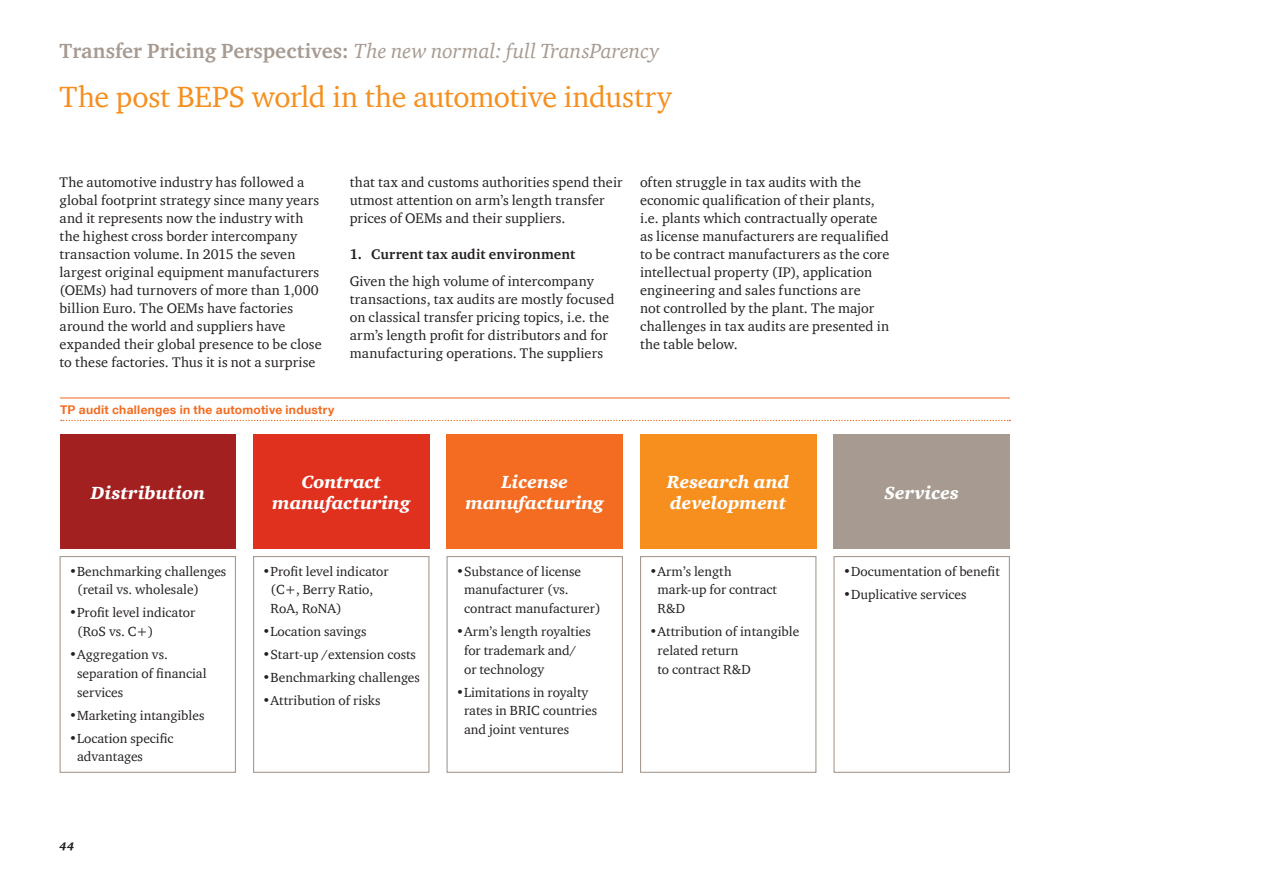
<style>
.page{position:relative;width:1263px;height:893px;background:#fff}
.page>*{position:absolute;margin:0;border:0;box-sizing:border-box;transform-origin:0 0}
.t1{font:30px "ITC Charter Com";letter-spacing:-.015em;color:#f68f1e}
.t2{font:italic 21px "ITC Charter Com";color:#a79b91}
.Body_copy_-_space_af{font:italic 900 18px/21px "ITC Charter Com";color:#fff;text-align:center}
.Body_copy_-_space_af-2{font:14.25px/18px "ITC Charter Com";letter-spacing:.01em;color:#231f20}
.t3{font:700 14.25px "ITC Charter Com";letter-spacing:.015em;color:#231f20}
.t4{font:13.5px/18.8px "ITC Charter Com";color:#231f20}
.Body_copy_-_space_af-3{font:700 12px "Helvetica Neue LT Com";letter-spacing:.025em;color:#f36c21}
.t5{font:italic 900 11.25px "ITC Charter Com";color:#231f20}
.s1{font-weight:700;font-style:normal}
</style>
<div class="page">
<div style="left:60px;top:434px;width:176px;height:115px;background:#a32020"></div>
<div style="left:60px;top:556px;width:176px;height:217px;border:1px solid #a79b91"></div>
<div style="left:640px;top:434px;width:176px;height:115px;background:#f68f1e"></div>
<div style="left:640px;top:556px;width:176px;height:217px;border:1px solid #a79b91"></div>
<div style="left:253px;top:434px;width:176px;height:115px;background:#e0301e"></div>
<div style="left:253px;top:556px;width:176px;height:217px;border:1px solid #a79b91"></div>
<div style="left:446px;top:434px;width:177px;height:115px;background:#f36c21"></div>
<div style="left:446px;top:556px;width:177px;height:217px;border:1px solid #a79b91"></div>
<div style="left:833px;top:434px;width:177px;height:115px;background:#a79b91"></div>
<div style="left:833px;top:556px;width:177px;height:217px;border:1px solid #a79b91"></div>
<hr style="left:60px;top:397px;width:950px;height:1px;background:#f36c21">
<svg style="left:61px;top:420px;width:949px;height:1px"></svg>
<h2 class="t2" style="left:60px;top:38px;width:601px"><span class="s1">Transfer Pricing Perspectives:</span> The new normal: full TransParency</h2>
<p class="t1" style="left:60px;top:79px;width:614px">The post BEPS world in the automotive industry</p>
<p class="Body_copy_-_space_af-2" style="left:60px;top:172px;width:264px">The automotive industry has followed a global footprint strategy since many years and it represents now the industry with the highest cross border intercompany transaction volume. In 2015 the seven largest original equipment manufacturers (OEMs) had turnovers of more than 1,000 billion Euro. The OEMs have factories around the world and suppliers have expanded their global presence to be close to these factories. Thus it is not a surprise</p>
<p class="Body_copy_-_space_af-3" style="left:60px;top:402px;width:276px">TP audit challenges in the automotive industry</p>
<p class="Body_copy_-_space_af-2" style="left:350px;top:172px;width:274px">that tax and customs authorities spend their utmost attention on arm’s length transfer prices of OEMs and their suppliers.</p>
<p class="t3" style="left:350px;top:245px;width:227px">1. Current tax audit environment</p>
<p class="Body_copy_-_space_af-2" style="left:350px;top:271px;width:266px">Given the high volume of intercompany transactions, tax audits are mostly focused on classical transfer pricing topics, i.e. the arm’s length profit for distributors and for manufacturing operations. The suppliers</p>
<p class="Body_copy_-_space_af-2" style="left:640px;top:172px;width:251px">often struggle in tax audits with the economic qualification of their plants, i.e. plants which contractually operate as license manufacturers are requalified to be contract manufacturers as the core intellectual property (IP), application engineering and sales functions are<br>not controlled by the plant. The major challenges in tax audits are presented in the table below.</p>
<p class="Body_copy_-_space_af" style="left:91px;top:482px;width:116px">Distribution</p>
<p class="t4" style="left:77px;top:561px;width:151px;text-indent:-8px">•Benchmarking challenges (retail vs. wholesale)</p>
<p class="t4" style="left:77px;top:603px;width:120px;text-indent:-8px">•Profit level indicator (RoS vs. C+)</p>
<p class="t4" style="left:77px;top:645px;width:131px;text-indent:-8px">•Aggregation vs. separation of financial services</p>
<p class="t4" style="left:69px;top:705px;width:137px">•Marketing intangibles</p>
<p class="t4" style="left:77px;top:728px;width:98px;text-indent:-8px">•Location specific advantages</p>
<p class="Body_copy_-_space_af" style="left:272px;top:471px;width:140px">Contract manufacturing</p>
<p class="t4" style="left:271px;top:561px;width:120px;text-indent:-8px">•Profit level indicator (C+, Berry Ratio,<br>RoA, RoNA)</p>
<p class="t4" style="left:263px;top:622px;width:105px">•Location savings</p>
<p class="t4" style="left:263px;top:645px;width:155px">•Start-up /extension costs</p>
<p class="t4" style="left:263px;top:668px;width:159px">•Benchmarking challenges</p>
<p class="t4" style="left:263px;top:691px;width:119px">•Attribution of risks</p>
<p class="Body_copy_-_space_af" style="left:465px;top:471px;width:140px">License manufacturing</p>
<p class="t4" style="left:464px;top:561px;width:138px;text-indent:-8px">•Substance of license manufacturer (vs. contract manufacturer)</p>
<p class="t4" style="left:464px;top:622px;width:128px;text-indent:-8px">•Arm’s length royalties for trademark and/ or technology</p>
<p class="t4" style="left:464px;top:682px;width:134px;text-indent:-8px">•Limitations in royalty rates in BRIC countries and joint ventures</p>
<p class="Body_copy_-_space_af" style="left:667px;top:471px;width:124px;text-align:left">Research and development</p>
<p class="t4" style="left:658px;top:561px;width:121px;text-indent:-8px">•Arm’s length mark-up for contract<br>R&amp;D</p>
<p class="t4" style="left:658px;top:622px;width:143px;text-indent:-8px">•Attribution of intangible related return<br>to contract R&amp;D</p>
<p class="Body_copy_-_space_af" style="left:884px;top:482px;width:76px">Services</p>
<p class="t4" style="left:843px;top:561px;width:158px">•Documentation of benefit</p>
<p class="t4" style="left:843px;top:584px;width:125px">•Duplicative services</p>
<p class="t5" style="left:60px;top:840px;width:16px">44</p>
</div>
